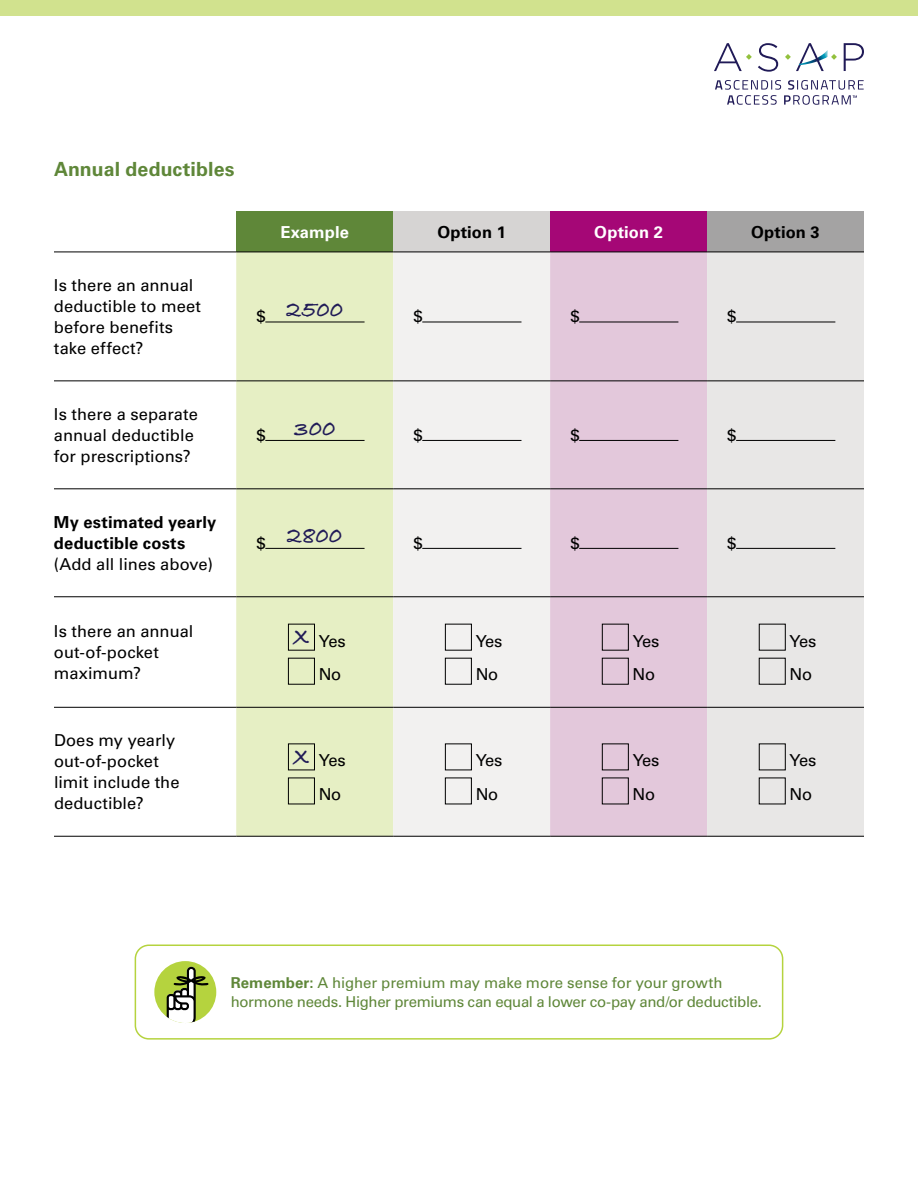
<style>
.page{position:relative;width:918px;height:1188px;background:#fff}
.page>*{position:absolute;margin:0;border:0;box-sizing:border-box;transform-origin:0 0}
.t1{font:700 24px "Bradley Hand ITCTT";letter-spacing:.015em;color:#201a57}
.t2{font:700 19.5px "Univers LT Std";letter-spacing:.005em;color:#5f8739}
.t3{font:16.5px/21px "Univers LT Std";color:#000}
.t4{font:700 16.5px/21px "Univers LT Std";letter-spacing:.01em;color:#000}
.t5{font:700 16.5px "Univers LT Std";letter-spacing:.005em;color:#fff}
.t6{font:15px/19.5px "Univers LT Std";letter-spacing:-.015em;color:#5f8739}
.s1{font-weight:700}
</style>
<div class="page">
<svg style="left:758px;top:43px;width:20px;height:29px"></svg>
<svg style="left:844px;top:43px;width:20px;height:28px"></svg>
<svg style="left:785px;top:43px;width:52px;height:28px"></svg>
<svg style="left:714px;top:43px;width:38px;height:28px"></svg>
<svg style="left:715px;top:80px;width:149px;height:25px"></svg>
<div style="left:0;top:0;width:918px;height:16px;background:#d1e28e"></div>
<div style="left:135px;top:945px;width:648px;height:95px;border:2px solid #b5d33e;border-radius:14px"></div>
<svg style="left:154px;top:961px;width:62px;height:62px"></svg>
<div style="left:236px;top:211px;width:157px;height:41px;background:#5f8739"></div>
<div style="left:393px;top:211px;width:157px;height:41px;background:#d6d4d3"></div>
<div style="left:550px;top:211px;width:157px;height:41px;background:#a50776"></div>
<div style="left:707px;top:211px;width:157px;height:41px;background:#a4a3a3"></div>
<div style="left:236px;top:253px;width:157px;height:583px;background:#e6efc4"></div>
<div style="left:393px;top:253px;width:157px;height:583px;background:#f2f1f0"></div>
<div style="left:550px;top:253px;width:157px;height:583px;background:#e3c8db"></div>
<div style="left:707px;top:253px;width:157px;height:583px;background:#e8e7e6"></div>
<hr style="left:54px;top:252px;width:182px;height:1px;background:#000">
<hr style="left:236px;top:252px;width:157px;height:1px;background:#000">
<hr style="left:393px;top:252px;width:157px;height:1px;background:#000">
<hr style="left:550px;top:252px;width:157px;height:1px;background:#000">
<hr style="left:707px;top:252px;width:157px;height:1px;background:#000">
<hr style="left:54px;top:380px;width:182px;height:1px;background:#000">
<hr style="left:236px;top:380px;width:157px;height:1px;background:#000">
<hr style="left:393px;top:380px;width:157px;height:1px;background:#000">
<hr style="left:550px;top:380px;width:157px;height:1px;background:#000">
<hr style="left:707px;top:380px;width:157px;height:1px;background:#000">
<hr style="left:54px;top:488px;width:182px;height:1px;background:#000">
<hr style="left:236px;top:488px;width:157px;height:1px;background:#000">
<hr style="left:393px;top:488px;width:157px;height:1px;background:#000">
<hr style="left:550px;top:488px;width:157px;height:1px;background:#000">
<hr style="left:707px;top:488px;width:157px;height:1px;background:#000">
<hr style="left:54px;top:596px;width:182px;height:1px;background:#000">
<hr style="left:236px;top:596px;width:157px;height:1px;background:#000">
<hr style="left:393px;top:596px;width:157px;height:1px;background:#000">
<hr style="left:550px;top:596px;width:157px;height:1px;background:#000">
<hr style="left:707px;top:596px;width:157px;height:1px;background:#000">
<hr style="left:54px;top:707px;width:182px;height:1px;background:#000">
<hr style="left:236px;top:707px;width:157px;height:1px;background:#000">
<hr style="left:393px;top:707px;width:157px;height:1px;background:#000">
<hr style="left:550px;top:707px;width:157px;height:1px;background:#000">
<hr style="left:707px;top:707px;width:157px;height:1px;background:#000">
<hr style="left:54px;top:836px;width:182px;height:1px;background:#000">
<hr style="left:236px;top:836px;width:157px;height:1px;background:#000">
<hr style="left:393px;top:836px;width:157px;height:1px;background:#000">
<hr style="left:550px;top:836px;width:157px;height:1px;background:#000">
<hr style="left:707px;top:836px;width:157px;height:1px;background:#000">
<hr style="left:265px;top:322px;width:100px;height:1px;background:#000">
<hr style="left:422px;top:322px;width:99px;height:1px;background:#000">
<hr style="left:579px;top:322px;width:99px;height:1px;background:#000">
<hr style="left:736px;top:322px;width:99px;height:1px;background:#000">
<hr style="left:265px;top:440px;width:100px;height:1px;background:#000">
<hr style="left:422px;top:440px;width:99px;height:1px;background:#000">
<hr style="left:579px;top:440px;width:99px;height:1px;background:#000">
<hr style="left:736px;top:440px;width:99px;height:1px;background:#000">
<hr style="left:265px;top:548px;width:100px;height:1px;background:#000">
<hr style="left:422px;top:548px;width:99px;height:1px;background:#000">
<hr style="left:579px;top:548px;width:99px;height:1px;background:#000">
<hr style="left:736px;top:548px;width:99px;height:1px;background:#000">
<div style="left:288px;top:624px;width:27px;height:27px;border:1px solid #000"></div>
<div style="left:288px;top:658px;width:27px;height:27px;border:1px solid #000"></div>
<div style="left:445px;top:624px;width:27px;height:27px;border:1px solid #000"></div>
<div style="left:445px;top:658px;width:27px;height:27px;border:1px solid #000"></div>
<div style="left:602px;top:624px;width:27px;height:27px;border:1px solid #000"></div>
<div style="left:602px;top:658px;width:27px;height:27px;border:1px solid #000"></div>
<div style="left:759px;top:624px;width:27px;height:27px;border:1px solid #000"></div>
<div style="left:759px;top:658px;width:27px;height:27px;border:1px solid #000"></div>
<div style="left:288px;top:744px;width:27px;height:26px;border:1px solid #000"></div>
<div style="left:288px;top:778px;width:27px;height:26px;border:1px solid #000"></div>
<div style="left:445px;top:744px;width:27px;height:26px;border:1px solid #000"></div>
<div style="left:445px;top:778px;width:27px;height:26px;border:1px solid #000"></div>
<div style="left:602px;top:744px;width:27px;height:26px;border:1px solid #000"></div>
<div style="left:602px;top:778px;width:27px;height:26px;border:1px solid #000"></div>
<div style="left:759px;top:744px;width:27px;height:26px;border:1px solid #000"></div>
<p class="t2" style="left:54px;top:158px;width:182px">Annual deductibles</p>
<p class="t3" style="left:54px;top:275px;width:149px">Is there an annual deductible to meet before benefits take effect?</p>
<p class="t3" style="left:54px;top:404px;width:145px">Is there a separate annual deductible for prescriptions?</p>
<p class="t4" style="left:54px;top:512px;width:164px">My estimated yearly deductible costs</p>
<p class="t3" style="left:54px;top:554px;width:160px">(Add all lines above)</p>
<p class="t5" style="left:280px;top:222px;width:70px">Example</p>
<p class="t4" style="left:437px;top:221px;width:70px">Option 1</p>
<p class="t5" style="left:594px;top:222px;width:70px">Option 2</p>
<p class="t4" style="left:751px;top:221px;width:70px">Option 3</p>
<h1 class="t1" style="left:286px;top:291px;width:58px">2500</h1>
<p class="t3" style="left:256px;top:306px;width:11px">$</p>
<p class="t3" style="left:413px;top:306px;width:11px">$</p>
<p class="t3" style="left:570px;top:306px;width:11px">$</p>
<p class="t3" style="left:727px;top:306px;width:11px">$</p>
<h1 class="t1" style="left:294px;top:409px;width:43px">300</h1>
<p class="t3" style="left:257px;top:425px;width:11px">$</p>
<p class="t3" style="left:413px;top:425px;width:11px">$</p>
<p class="t3" style="left:570px;top:425px;width:11px">$</p>
<p class="t3" style="left:727px;top:425px;width:11px">$</p>
<h1 class="t1" style="left:287px;top:517px;width:57px">2800</h1>
<p class="t3" style="left:257px;top:533px;width:11px">$</p>
<p class="t3" style="left:413px;top:533px;width:11px">$</p>
<p class="t3" style="left:570px;top:533px;width:11px">$</p>
<p class="t3" style="left:727px;top:533px;width:11px">$</p>
<p class="t3" style="left:54px;top:621px;width:141px">Is there an annual out-of-pocket maximum?</p>
<p class="t3" style="left:319px;top:624px;width:28px;line-height:33.8px">Yes<br>No</p>
<p class="t3" style="left:476px;top:624px;width:28px;line-height:33.8px">Yes<br>No</p>
<p class="t3" style="left:633px;top:624px;width:28px;line-height:33.8px">Yes<br>No</p>
<p class="t3" style="left:790px;top:624px;width:28px;line-height:33.8px">Yes<br>No</p>
<h1 class="t1" style="left:293px;top:618px;width:17px">X</h1>
<p class="t3" style="left:54px;top:730px;width:127px">Does my yearly out-of-pocket limit include the deductible?</p>
<h1 class="t1" style="left:293px;top:738px;width:17px">X</h1>
<p class="t3" style="left:319px;top:744px;width:28px;line-height:33.8px">Yes<br>No</p>
<p class="t3" style="left:476px;top:744px;width:28px;line-height:33.8px">Yes<br>No</p>
<p class="t3" style="left:633px;top:744px;width:28px;line-height:33.8px">Yes<br>No</p>
<p class="t3" style="left:790px;top:744px;width:28px;line-height:33.8px">Yes<br>No</p>
<p class="t6" style="left:231px;top:973px;width:533px"><span class="s1">Remember:</span> A higher premium may make more sense for your growth hormone needs. Higher premiums can equal a lower co-pay and/or deductible.</p>
</div>
